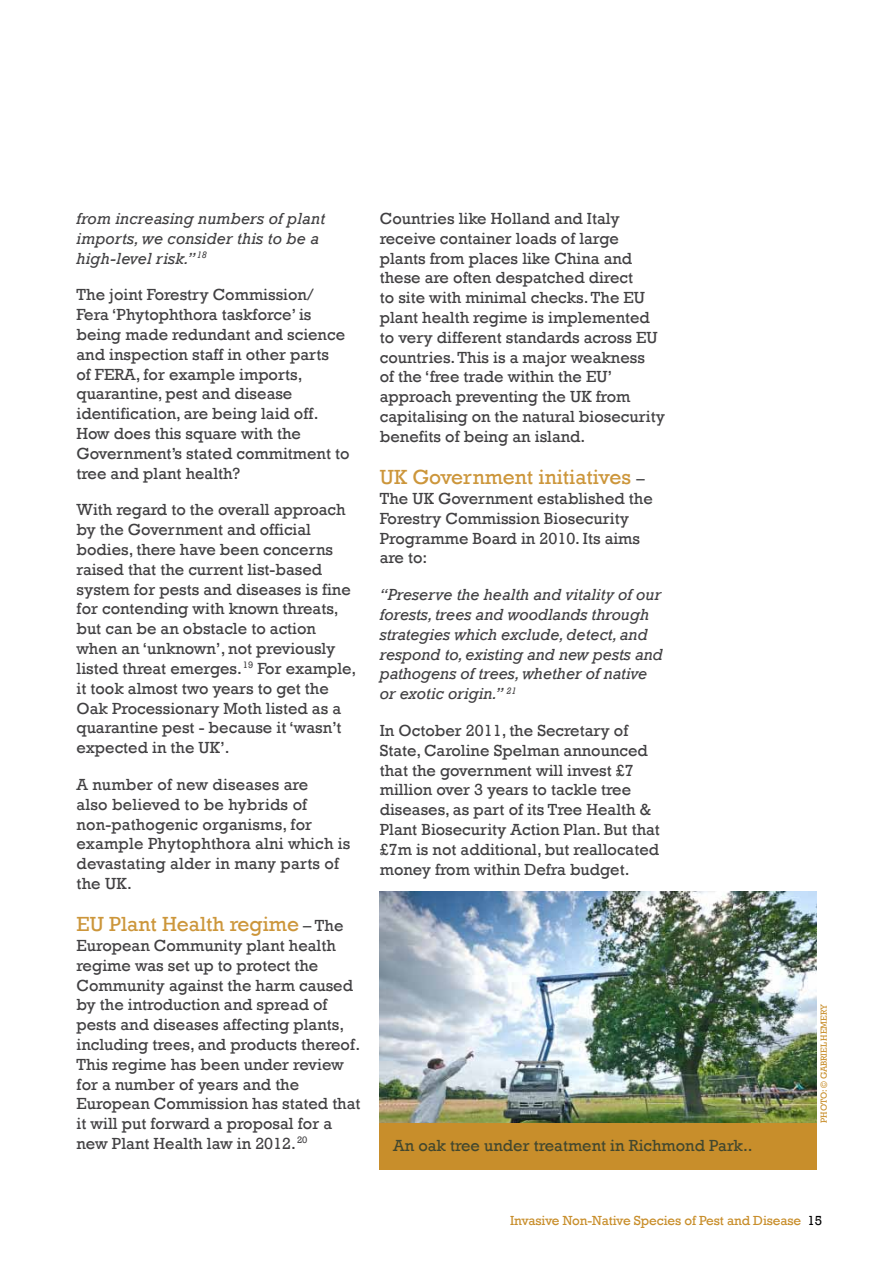
<style>
.page{position:relative;width:893px;height:1263px;background:#fff}
.page>*{position:absolute;margin:0;border:0;box-sizing:border-box;transform-origin:0 0}
.t1{font:21px "Rockwell";color:#cc963b}
.t2{font:16.5px/19.8px "Rockwell";color:#414042}
.t3{font:italic 16.5px/19.8px "Rockwell";color:#414042}
.t4{font:16.5px "Rockwell";color:#42472e}
.t5{font:13.5px "Rockwell";letter-spacing:-.01em;color:#c88e2b}
.t6{font:9px "Rockwell";letter-spacing:-.01em;color:#c88e2b}
.s1{font-size:16.5px;color:#414042}
.s2{color:#000}
</style>
<div class="page">
<img style="left:379px;top:892px;width:437px;height:231px">
<div style="left:379px;top:1123px;width:437px;height:46px;background:#c88e2b"></div>
<p class="t3" style="left:77px;top:208px;width:250px">from increasing numbers of plant imports, we consider this to be a high--level risk.” <sup>18</sup></p>
<p class="t2" style="left:77px;top:285px;width:275px">The joint Forestry Commission/<br>Fera ‘Phytophthora taskforce’ is being made redundant and science and inspection staff in other parts<br>of FERA, for example imports, quarantine, pest and disease identification, are being laid off.<br>How does this square with the<br>Government’s stated commitment to tree and plant health?</p>
<p class="t2" style="left:77px;top:500px;width:281px">With regard to the overall approach by the Government and official bodies, there have been concerns raised that the current list--based system for pests and diseases is fine for contending with known threats, but can be an obstacle to action when an ‘unknown’, not previously listed threat emerges. <sup>19</sup> For example, it took almost two years to get the Oak Processionary Moth listed as a quarantine pest -- because it ‘wasn’t expected in the UK’.</p>
<p class="t2" style="left:77px;top:774px;width:275px">A number of new diseases are<br>also believed to be hybrids of non--pathogenic organisms, for example Phytophthora alni which is devastating alder in many parts of the UK.</p>
<p class="t1" style="left:77px;top:911px;width:269px">EU Plant Health regime <span class="s1">– The</span></p>
<p class="t2" style="left:77px;top:935px;width:285px">European Community plant health regime was set up to protect the Community against the harm caused by the introduction and spread of pests and diseases affecting plants, including trees, and products thereof.<br>This regime has been under review for a number of years and the European Commission has stated that it will put forward a proposal for a new Plant Health law in 2012. <sup>20</sup></p>
<p class="t2" style="left:380px;top:208px;width:287px">Countries like Holland and Italy receive container loads of large plants from places like China and these are often despatched direct<br>to site with minimal checks. The EU plant health regime is implemented to very different standards across EU countries. This is a major weakness<br>of the ‘free trade within the EU’ approach preventing the UK from capitalising on the natural biosecurity benefits of being an island.</p>
<p class="t1" style="left:380px;top:464px;width:266px">UK Government initiatives <span class="s1">–</span></p>
<p class="t2" style="left:380px;top:488px;width:274px">The UK Government established the<br>Forestry Commission Biosecurity<br>Programme Board in 2010. Its aims are to:</p>
<p class="t3" style="left:380px;top:584px;width:285px">“Preserve the health and vitality of our forests, trees and woodlands through strategies which exclude, detect, and respond to, existing and new pests and pathogens of trees, whether of native or exotic origin.” <sup>21</sup></p>
<p class="t2" style="left:380px;top:720px;width:282px">In October 2011, the Secretary of State, Caroline Spelman announced that the government will invest £7 million over 3 years to tackle tree diseases, as part of its Tree Health &amp; Plant Biosecurity Action Plan. But that £7m is not additional, but reallocated money from within Defra budget.</p>
<p class="t4" style="left:393px;top:1135px;width:361px">An oak tree under treatment in Richmond Park..</p>
<p class="t6" style="left:818px;top:1123px;width:120px;rotate:-90deg">PHOTO: © GABRIEL HEMERY</p>
<p class="t5" style="left:510px;top:1212px;width:314px">Invasive Non--Native Species of Pest and Disease <span class="s2">15</span></p>
</div>
